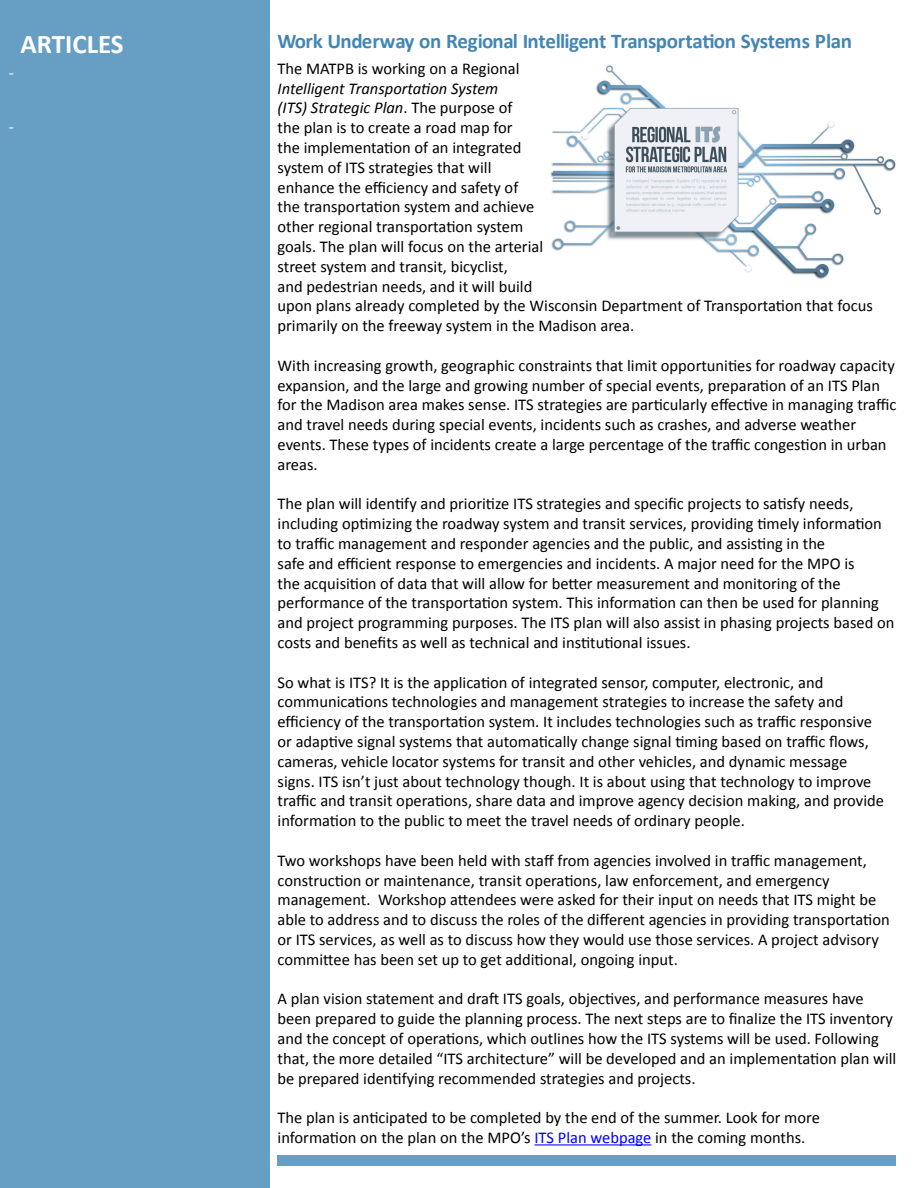
<style>
.page{position:relative;width:918px;height:1188px;background:#fff}
.page>*{position:absolute;margin:0;border:0;box-sizing:border-box;transform-origin:0 0}
.t1{font:700 27px "Calibri";color:#fff}
.t2{font:700 21px "Calibri";letter-spacing:-.02em;color:#4286b5}
.t3{font:18px "Minion Pro";color:#fff}
.t4{font:16.5px/19.8px "Calibri";color:#000}
.s1{font-style:italic}
.s2{color:#00f}
</style>
<div class="page">
<div style="left:0;top:0;width:270px;height:1188px;background:#679ec3"></div>
<hr style="left:534px;top:1144px;width:117px;height:1px;background:#00f">
<div style="left:278px;top:1155px;width:618px;height:11px;background:#679ec3"></div>
<img style="left:550px;top:65px;width:346px;height:214px">
<h1 class="t1" style="left:21px;top:26px;width:105px">ARTICLES</h1>
<p class="t3" style="left:8px;top:60px;width:8px">-</p>
<p class="t3" style="left:8px;top:114px;width:8px">-</p>
<p class="t2" style="left:278px;top:28px;width:576px">Work Underway on Regional Intelligent Transportation Systems Plan</p>
<p class="t4" style="left:278px;top:59px;width:244px">The MATPB is working on a Regional</p>
<p class="t4" style="left:278px;top:78px;width:597px"><span class="s1">Intelligent Transportation System<br>(ITS) Strategic Plan</span>. The purpose of<br>the plan is to create a road map for<br>the implementation of an integrated<br>system of ITS strategies that will<br>enhance the efficiency and safety of<br>the transportation system and achieve<br>other regional transportation system<br>goals. The plan will focus on the arterial<br>street system and transit, bicyclist,<br>and pedestrian needs, and it will build<br>upon plans already completed by the Wisconsin Department of Transportation that focus primarily on the freeway system in the Madison area.</p>
<p class="t4" style="left:278px;top:356px;width:620px">With increasing growth, geographic constraints that limit opportunities for roadway capacity expansion, and the large and growing number of special events, preparation of an ITS Plan for the Madison area makes sense. ITS strategies are particularly effective in managing traffic and travel needs during special events, incidents such as crashes, and adverse weather events. These types of incidents create a large percentage of the traffic congestion in urban areas.</p>
<p class="t4" style="left:278px;top:494px;width:618px">The plan will identify and prioritize ITS strategies and specific projects to satisfy needs, including optimizing the roadway system and transit services, providing timely information to traffic management and responder agencies and the public, and assisting in the<br>safe and efficient response to emergencies and incidents. A major need for the MPO is<br>the acquisition of data that will allow for better measurement and monitoring of the performance of the transportation system. This information can then be used for planning and project programming purposes. The ITS plan will also assist in phasing projects based on costs and benefits as well as technical and institutional issues.</p>
<p class="t4" style="left:278px;top:672px;width:608px">So what is ITS? It is the application of integrated sensor, computer, electronic, and communications technologies and management strategies to increase the safety and efficiency of the transportation system. It includes technologies such as traffic responsive or adaptive signal systems that automatically change signal timing based on traffic flows, cameras, vehicle locator systems for transit and other vehicles, and dynamic message signs. ITS isn’t just about technology though. It is about using that technology to improve traffic and transit operations, share data and improve agency decision making, and provide information to the public to meet the travel needs of ordinary people.</p>
<p class="t4" style="left:278px;top:851px;width:614px">Two workshops have been held with staff from agencies involved in traffic management, construction or maintenance, transit operations, law enforcement, and emergency management. Workshop attendees were asked for their input on needs that ITS might be able to address and to discuss the roles of the different agencies in providing transportation or ITS services, as well as to discuss how they would use those services. A project advisory committee has been set up to get additional, ongoing input.</p>
<p class="t4" style="left:278px;top:989px;width:620px">A plan vision statement and draft ITS goals, objectives, and performance measures have been prepared to guide the planning process. The next steps are to finalize the ITS inventory and the concept of operations, which outlines how the ITS systems will be used. Following that, the more detailed “ITS architecture” will be developed and an implementation plan will be prepared identifying recommended strategies and projects.</p>
<p class="t4" style="left:278px;top:1108px;width:544px">The plan is anticipated to be completed by the end of the summer. Look for more information on the plan on the MPO’s <span class="s2">ITS Plan webpage</span> in the coming months.</p>
</div>
